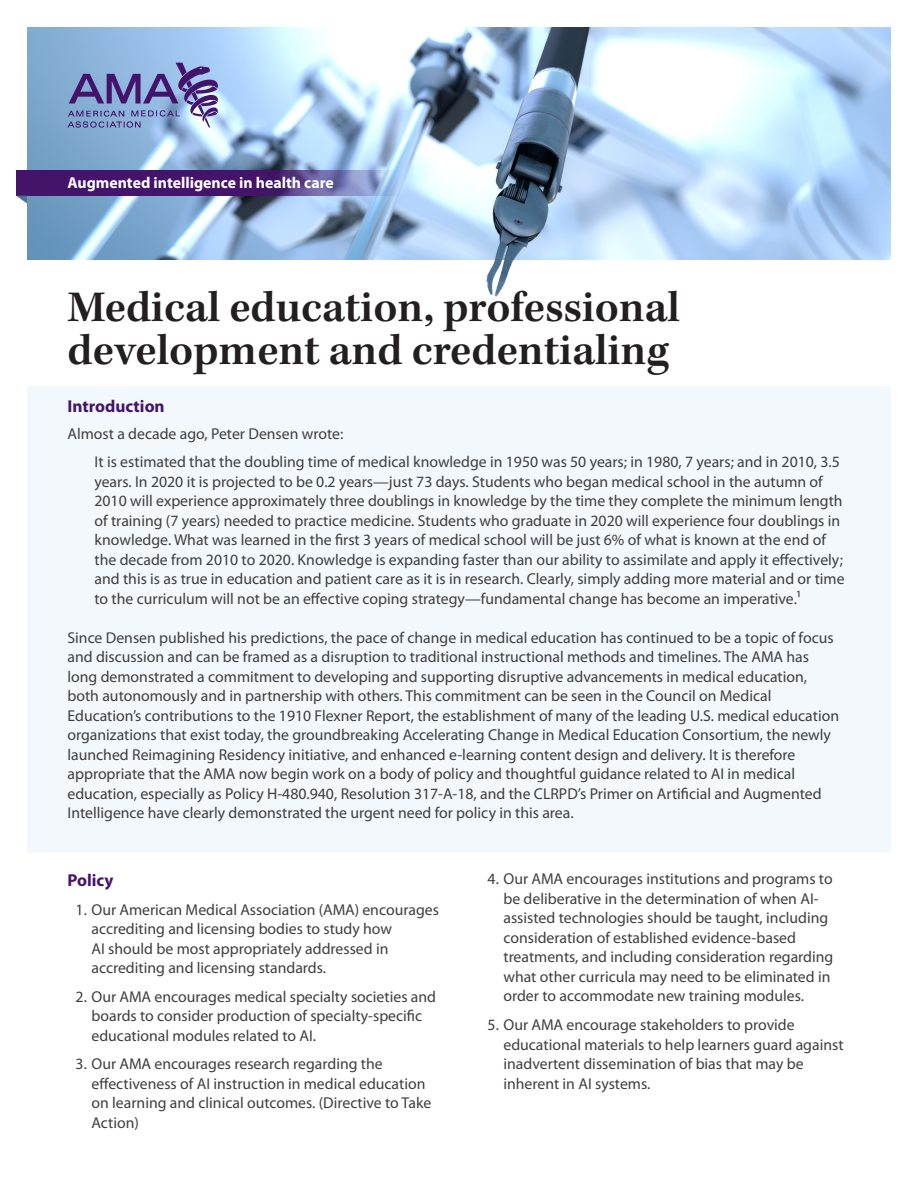
<style>
.page{position:relative;width:918px;height:1188px;background:#fff}
.page>*{position:absolute;margin:0;border:0;box-sizing:border-box;transform-origin:0 0}
.Headline-db{font:600 45px/43.5px "Kepler Std";color:#231f20}
.Subhead-db{font:700 17.25px "Myriad Pro";color:#44146b}
.Body__085{font:700 17.25px "Myriad Pro";color:#44146b}
.Body{font:15.75px/19.5px "Myriad Pro";color:#3e3e3f}
.Body__085-2{font:15.75px/19.5px "Myriad Pro";color:#3e3e3f}
.Body-2{font:700 15.75px "Myriad Pro";color:#fff}
</style>
<div class="page">
<div style="left:27px;top:387px;width:864px;height:466px;background:#f2f8fc"></div>
<img style="left:27px;top:27px;width:864px;height:270px">
<svg style="left:16px;top:170px;width:385px;height:26px;background:#553582"></svg>
<svg style="left:17px;top:196px;width:10px;height:7px"></svg>
<p class="Body-2" style="left:68px;top:172px;width:268px">Augmented intelligence in health care</p>
<p class="Headline-db" style="left:68px;top:287px;width:614px">Medical education, professional development and credentialing</p>
<p class="Subhead-db" style="left:68px;top:395px;width:99px">Introduction</p>
<p class="Body__085-2" style="left:68px;top:423px;width:277px">Almost a decade ago, Peter Densen wrote:</p>
<p class="Body" style="left:94px;top:452px;width:752px">It is estimated that the doubling time of medical knowledge in 1950 was 50 years; in 1980, 7 years; and in 2010, 3.5 years. In 2020 it is projected to be 0.2 years—just 73 days. Students who began medical school in the autumn of 2010 will experience approximately three doublings in knowledge by the time they complete the minimum length of training (7 years) needed to practice medicine. Students who graduate in 2020 will experience four doublings in knowledge. What was learned in the first 3 years of medical school will be just 6% of what is known at the end of the decade from 2010 to 2020. Knowledge is expanding faster than our ability to assimilate and apply it effectively; and this is as true in education and patient care as it is in research. Clearly, simply adding more material and or time to the curriculum will not be an effective coping strategy—fundamental change has become an imperative.1</p>
<p class="Body" style="left:68px;top:628px;width:773px">Since Densen published his predictions, the pace of change in medical education has continued to be a topic of focus and discussion and can be framed as a disruption to traditional instructional methods and timelines. The AMA has long demonstrated a commitment to developing and supporting disruptive advancements in medical education, both autonomously and in partnership with others. This commitment can be seen in the Council on Medical Education’s contributions to the 1910 Flexner Report, the establishment of many of the leading U.S. medical education organizations that exist today, the groundbreaking Accelerating Change in Medical Education Consortium, the newly launched Reimagining Residency initiative, and enhanced e-learning content design and delivery. It is therefore appropriate that the AMA now begin work on a body of policy and thoughtful guidance related to AI in medical education, especially as Policy H-480.940, Resolution 317-A-18, and the CLRPD’s Primer on Artificial and Augmented Intelligence have clearly demonstrated the urgent need for policy in this area.</p>
<p class="Body__085" style="left:68px;top:869px;width:48px">Policy</p>
<p class="Body__085-2" style="left:92px;top:899px;width:349px;text-indent:-16px">1. Our American Medical Association (AMA) encourages accrediting and licensing bodies to study how<br>AI should be most appropriately addressed in accrediting and licensing standards.</p>
<p class="Body__085-2" style="left:92px;top:987px;width:346px;text-indent:-16px">2. Our AMA encourages medical specialty societies and boards to consider production of specialty-specific educational modules related to AI.</p>
<p class="Body__085-2" style="left:92px;top:1054px;width:341px;text-indent:-16px">3. Our AMA encourages research regarding the effectiveness of AI instruction in medical education on learning and clinical outcomes. (Directive to Take Action)</p>
<p class="Body__085-2" style="left:503px;top:869px;width:331px;text-indent:-16px">4. Our AMA encourages institutions and programs to be deliberative in the determination of when AI&shy;assisted technologies should be taught, including consideration of established evidence-based treatments, and including consideration regarding what other curricula may need to be eliminated in order to accommodate new training modules.</p>
<p class="Body__085-2" style="left:503px;top:1015px;width:342px;text-indent:-16px">5. Our AMA encourage stakeholders to provide educational materials to help learners guard against inadvertent dissemination of bias that may be inherent in AI systems.</p>
</div>
